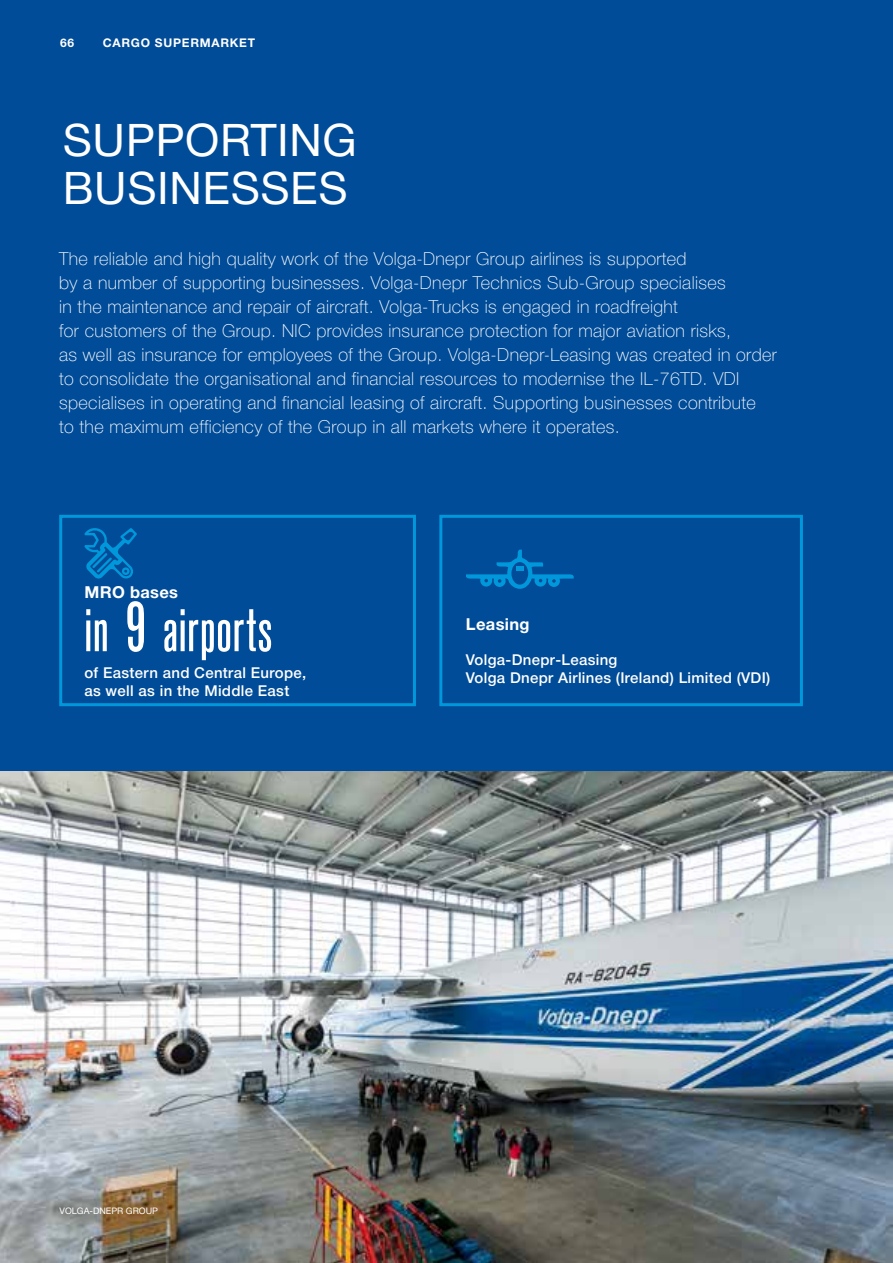
<style>
.page{position:relative;width:893px;height:1263px;background:#004c98}
.page>*{position:absolute;margin:0;border:0;box-sizing:border-box;transform-origin:0 0}
.t1{font:60px "Reforma Grotesk Medium C";letter-spacing:.02em;color:#fff}
.t2{font:45px/48px "Helvetica Neue Cyr";letter-spacing:.015em;color:#fff}
.t3{font:100 18px/24px "Helvetica Neue Cyr";letter-spacing:.02em;color:#fff}
.t4{font:700 16.5px "Helvetica Neue Cyr";letter-spacing:.02em;color:#fff}
.t5{font:500 15px/18px "Helvetica Neue Cyr";letter-spacing:.02em;color:#fff}
.t6{font:700 12px "Helvetica Neue Cyr";letter-spacing:.065em;color:#fff}
.t7{font:9px "Helvetica Neue Cyr";color:#fff}
.s1{font-size:70.5px}
</style>
<div class="page">
<img style="left:0;top:771px;width:893px;height:492px">
<svg style="left:466px;top:550px;width:108px;height:39px"></svg>
<div style="left:439px;top:515px;width:364px;height:191px;border:3px solid #0098da"></div>
<div style="left:59px;top:515px;width:357px;height:191px;border:3px solid #0098da"></div>
<svg style="left:84px;top:528px;width:53px;height:51px"></svg>
<p class="t6" style="left:60px;top:37px;width:15px">66</p>
<p class="t6" style="left:103px;top:37px;width:154px">CARGO SUPERMARKET</p>
<h2 class="t2" style="left:63px;top:117px;width:295px">SUPPORTING<br>BUSINESSES</h2>
<p class="t3" style="left:59px;top:247px;width:719px">The reliable and high quality work of the Volga-Dnepr Group airlines is supported<br>by a number of supporting businesses. Volga-Dnepr Technics Sub-Group specialises<br>in the maintenance and repair of aircraft. Volga-Trucks is engaged in roadfreight<br>for customers of the Group. NIC provides insurance protection for major aviation risks,<br>as well as insurance for employees of the Group. Volga-Dnepr-Leasing was created in order to consolidate the organisational and financial resources to modernise the IL-76TD. VDI specialises in operating and financial leasing of aircraft. Supporting businesses contribute<br>to the maximum efficiency of the Group in all markets where it operates.</p>
<p class="t4" style="left:84px;top:583px;width:95px">MRO bases</p>
<h1 class="t1" style="left:84px;top:599px;width:189px">in <span class="s1">9</span> airports</h1>
<p class="t5" style="left:84px;top:663px;width:223px">of Eastern and Central Europe, as well as in the Middle East</p>
<p class="t4" style="left:466px;top:615px;width:65px">Leasing</p>
<p class="t5" style="left:466px;top:651px;width:306px">Volga-Dnepr-Leasing<br>Volga Dnepr Airlines (Ireland) Limited (VDI)</p>
<p class="t7" style="left:60px;top:1206px;width:100px">VOLGA-DNEPR GROUP</p>
</div>
